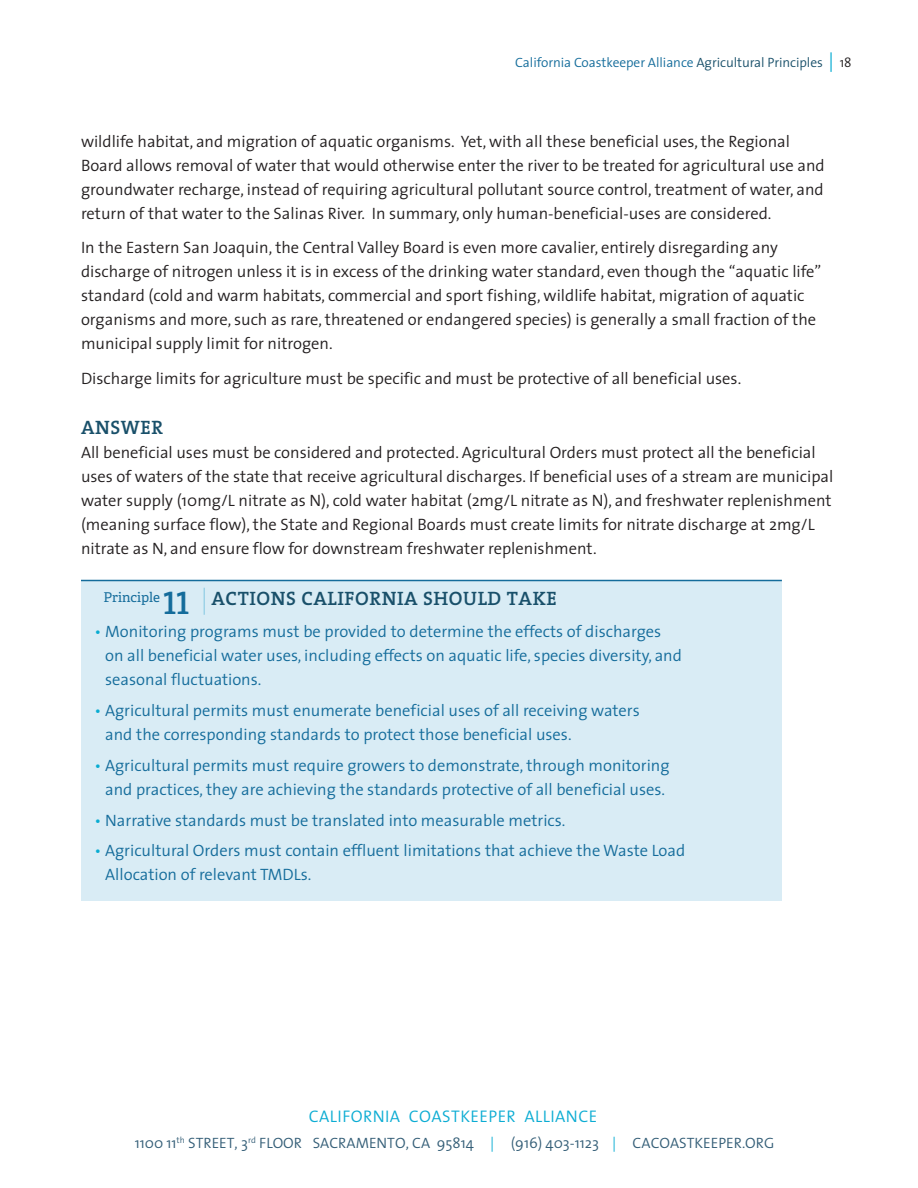
<style>
.page{position:relative;width:918px;height:1188px;background:#fff}
.page>*{position:absolute;margin:0;border:0;box-sizing:border-box;transform-origin:0 0}
.Principle_small{font:33px "The Serif Semi Bold Caps";color:#146c9b}
.Head_D{font:19.5px "The Serif Semi Bold Caps";letter-spacing:.03em;color:#19506a}
.Head_C{font:19.5px "The Serif Semi Bold Caps";letter-spacing:.03em;color:#19506a}
.t1{font:300 16.8px "The Sans";letter-spacing:.025em;color:#0bacd3}
.Body_A{font:300 16.5px/24px "The Sans";color:#231f20}
.Action_bullets{font:300 16.5px/24px "The Sans";color:#146c9b}
.t2{font:300 15px "The Sans";color:#345e77}
.Pagination__recto{font:300 13.5px "The Sans";letter-spacing:-.005em;color:#146c9b}
.Principle_small-2{font:13.5px "Adelle PE";color:#146c9b}
.s1{color:#19506a}
.s2{font-size:19.5px;color:#08acd2}
.s3{color:#231f20}
.s4{font-family:"The Sans";font-weight:300;font-size:27px;color:#71c0dd}
.s5{color:#08acd2}
.s6{color:#08acd3}
</style>
<div class="page">
<div style="left:81px;top:581px;width:701px;height:320px;background:#d9ecf5"></div>
<hr style="left:81px;top:580px;width:701px;height:1px;background:#146c9b">
<p class="Pagination__recto" style="left:515px;top:51px;width:338px">California Coastkeeper Alliance <span class="s1">Agricultural Principles</span> <span class="s2">|</span> <span class="s3">18</span></p>
<p class="Body_A" style="left:81px;top:129px;width:745px">wildlife habitat, and migration of aquatic organisms. Yet, with all these beneficial uses, the Regional Board allows removal of water that would otherwise enter the river to be treated for agricultural use and groundwater recharge, instead of requiring agricultural pollutant source control, treatment of water, and return of that water to the Salinas River. In summary, only human-beneficial-uses are considered.</p>
<p class="Body_A" style="left:81px;top:235px;width:742px">In the Eastern San Joaquin, the Central Valley Board is even more cavalier, entirely disregarding any discharge of nitrogen unless it is in excess of the drinking water standard, even though the “aquatic life” standard (cold and warm habitats, commercial and sport fishing, wildlife habitat, migration of aquatic organisms and more, such as rare, threatened or endangered species) is generally a small fraction of the municipal supply limit for nitrogen.</p>
<p class="Body_A" style="left:81px;top:366px;width:662px">Discharge limits for agriculture must be specific and must be protective of all beneficial uses.</p>
<p class="Head_C" style="left:81px;top:412px;width:84px">ANSWER</p>
<p class="Body_A" style="left:81px;top:440px;width:754px">All beneficial uses must be considered and protected. Agricultural Orders must protect all the beneficial uses of waters of the state that receive agricultural discharges. If beneficial uses of a stream are municipal water supply (10mg/L nitrate as N), cold water habitat (2mg/L nitrate as N), and freshwater replenishment (meaning surface flow), the State and Regional Boards must create limits for nitrate discharge at 2mg/L nitrate as N, and ensure flow for downstream freshwater replenishment.</p>
<p class="Head_D" style="left:202px;top:582px;width:356px"><span class="s4">|</span> ACTIONS CALIFORNIA SHOULD TAKE</p>
<p class="Action_bullets" style="left:105px;top:619px;width:578px;text-indent:-11px"><span class="s5">•</span> Monitoring programs must be provided to determine the effects of discharges on all beneficial water uses, including effects on aquatic life, species diversity, and seasonal fluctuations.</p>
<p class="Action_bullets" style="left:105px;top:698px;width:536px;text-indent:-11px"><span class="s5">•</span> Agricultural permits must enumerate beneficial uses of all receiving waters and the corresponding standards to protect those beneficial uses.</p>
<p class="Action_bullets" style="left:94px;top:753px;width:577px;text-align:center"><span class="s5">•</span> Agricultural permits must require growers to demonstrate, through monitoring and practices, they are achieving the standards protective of all beneficial uses.</p>
<p class="Action_bullets" style="left:94px;top:808px;width:473px"><span class="s5">•</span> Narrative standards must be translated into measurable metrics.</p>
<p class="Action_bullets" style="left:105px;top:838px;width:582px;text-indent:-11px"><span class="s5">•</span> Agricultural Orders must contain effluent limitations that achieve the Waste Load<br>Allocation of relevant TMDLs.</p>
<p class="Principle_small-2" style="left:104px;top:587px;width:58px">Principle</p>
<p class="Principle_small" style="left:163px;top:575px;width:28px">11</p>
<p class="t1" style="left:309px;top:1102px;width:290px">CALIFORNIA COASTKEEPER ALLIANCE</p>
<p class="t2" style="left:135px;top:1131px;width:641px">1100 11<sup>th</sup> STREET, 3<sup>rd</sup> FLOOR SACRAMENTO, CA 95814 <span class="s6">|</span> (916) 403-1123 <span class="s6">|</span> CACOASTKEEPER.ORG</p>
</div>
